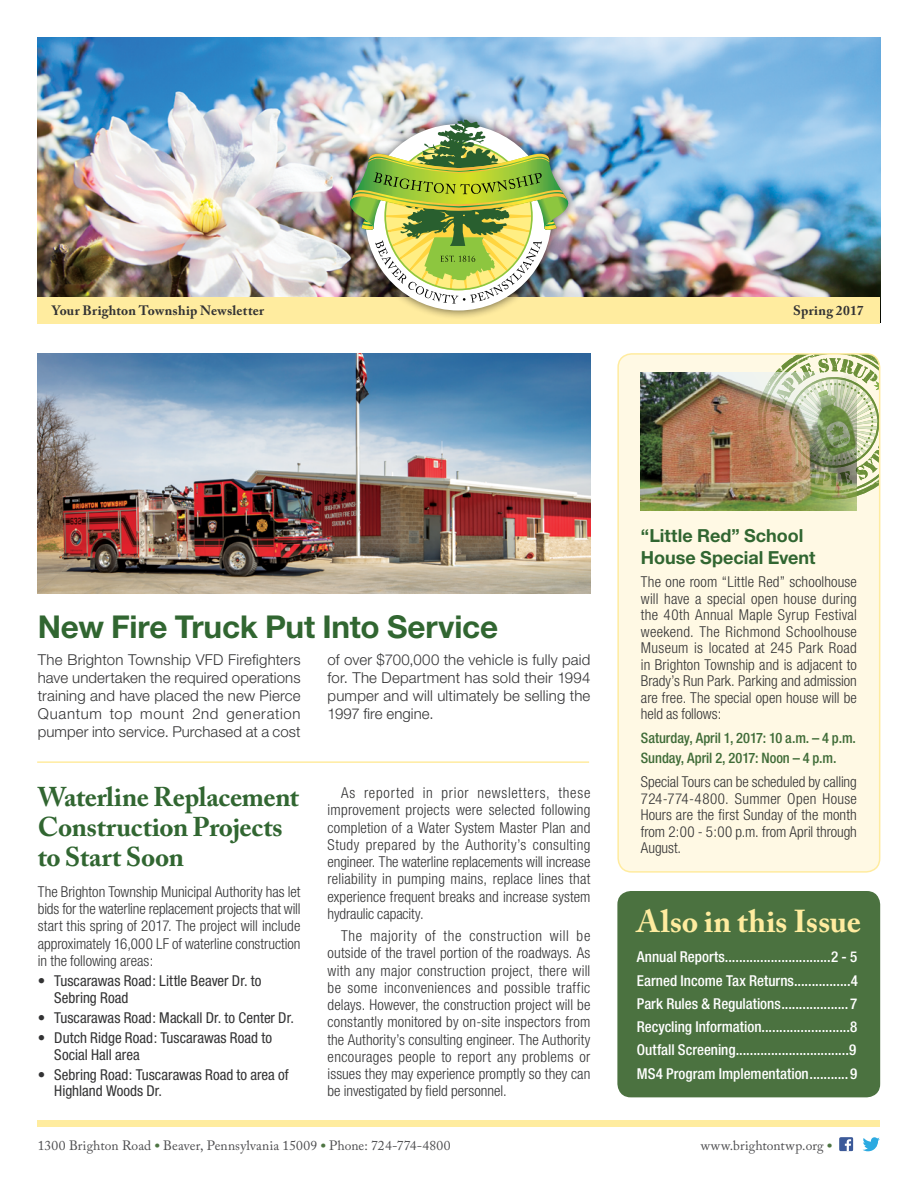
<style>
.page{position:relative;width:918px;height:1188px;background:#fff}
.page>*{position:absolute;margin:0;border:0;box-sizing:border-box;transform-origin:0 0}
.t1{font:700 31.5px "Helvetica Neue";letter-spacing:-.005em;color:#316631}
.t2{font:700 31.5px "Adobe Caslon Pro";letter-spacing:-.005em;color:#ffec9f}
.t3{font:700 27px/30px "Adobe Caslon Pro";letter-spacing:-.01em;color:#316631}
.t4{font:700 18px/21.6px "Helvetica Neue";color:#316631}
.t5{font:300 condensed 15px/17.2px "Helvetica Neue";color:#333334;text-align:justify}
.t6{font:300 15px/18px "Helvetica Neue";letter-spacing:.01em;color:#333334;text-align:justify}
.t7{font:500 condensed 15px/23.2px "Helvetica Neue";color:#fff;text-align:justify}
.t8{font:condensed 15px/16.5px "Helvetica Neue";letter-spacing:.005em;color:#333334}
.t9{font:500 condensed 14.4px/19.5px "Helvetica Neue";letter-spacing:-.005em;color:#406c38}
.t10{font:13.5px "Adobe Caslon Pro";letter-spacing:.01em;color:#4d4d4f}
.t11{font:700 13.5px "Adobe Caslon Pro";letter-spacing:.015em;color:#333334}
.s1{font-weight:700;font-size:15px;color:#4e7543}
</style>
<div class="page">
<div style="left:618px;top:354px;width:262px;height:518px;background:#fff9e4;border-radius:14px"></div>
<svg style="left:757px;top:354px;width:123px;height:142px"></svg>
<div style="left:617px;top:353px;width:263px;height:520px;border:2px solid #ffec9f;border-radius:14px"></div>
<img style="left:38px;top:38px;width:842px;height:259px">
<div style="left:38px;top:297px;width:842px;height:27px;background:#ffec9f"></div>
<div style="left:341px;top:111px;width:236px;height:209px;background:#000;opacity:.6"></div>
<img style="left:345px;top:120px;width:227px;height:190px">
<div style="left:38px;top:1120px;width:842px;height:7px;background:#ffec9f"></div>
<svg style="left:839px;top:1137px;width:14px;height:14px"></svg>
<svg style="left:863px;top:1137px;width:17px;height:14px"></svg>
<div style="left:617px;top:891px;width:263px;height:206px;background:#4b7240;border-radius:14px"></div>
<img style="left:641px;top:373px;width:216px;height:138px">
<hr style="left:37px;top:761px;width:552px;height:2px;background:#ffec9f">
<img style="left:38px;top:353px;width:552px;height:241px">
<p class="t11" style="left:52px;top:302px;width:213px">Your Brighton Township Newsletter</p>
<p class="t11" style="left:793px;top:302px;width:72px">Spring 2017</p>
<h1 class="t1" style="left:38px;top:607px;width:462px">New Fire Truck Put Into Service</h1>
<p class="t6" style="left:38px;top:651px;width:264px">The Brighton Township VFD Firefighters have undertaken the required operations training and have placed the new Pierce Quantum top mount 2nd generation pumper into service. Purchased at a cost</p>
<p class="t6" style="left:328px;top:651px;width:264px">of over $700,000 the vehicle is fully paid for. The Department has sold their 1994 pumper and will ultimately be selling the 1997 fire engine.</p>
<h2 class="t3" style="left:38px;top:782px;width:263px">Waterline Replacement<br>Construction Projects to Start Soon</h2>
<p class="t5" style="left:38px;top:883px;width:264px">The Brighton Township Municipal Authority has let bids for the waterline replacement projects that will start this spring of 2017. The project will include approximately 16,000 LF of waterline construction in the following areas:</p>
<p class="t8" style="left:54px;top:972px;width:209px;text-indent:-16px">• Tuscarawas Road: Little Beaver Dr. to<br>Sebring Road</p>
<p class="t8" style="left:38px;top:1009px;width:258px">• Tuscarawas Road: Mackall Dr. to Center Dr.</p>
<p class="t8" style="left:54px;top:1030px;width:219px;text-indent:-16px">• Dutch Ridge Road: Tuscarawas Road to<br>Social Hall area</p>
<p class="t8" style="left:54px;top:1066px;width:236px;text-indent:-16px">• Sebring Road: Tuscarawas Road to area of<br>Highland Woods Dr.</p>
<p class="t5" style="left:328px;top:784px;width:264px;text-indent:14px">As reported in prior newsletters, these improvement projects were selected following completion of a Water System Master Plan and Study prepared by the Authority’s consulting engineer. The waterline replacements will increase reliability in pumping mains, replace lines that experience frequent breaks and increase system hydraulic capacity.</p>
<p class="t5" style="left:328px;top:927px;width:264px;text-indent:14px">The majority of the construction will be outside of the travel portion of the roadways. As with any major construction project, there will be some inconveniences and possible traffic delays. However, the construction project will be constantly monitored by on-site inspectors from the Authority’s consulting engineer. The Authority encourages people to report any problems or issues they may experience promptly so they can be investigated by field personnel.</p>
<p class="t4" style="left:641px;top:525px;width:176px">“Little Red” School<br>House Special Event</p>
<p class="t5" style="left:641px;top:573px;width:218px;line-height:16.5px">The one room “Little Red” schoolhouse will have a special open house during the 40th Annual Maple Syrup Festival weekend. The Richmond Schoolhouse Museum is located at 245 Park Road in Brighton Township and is adjacent to Brady’s Run Park. Parking and admission are free. The special open house will be held as follows:</p>
<p class="t9" style="left:641px;top:728px;width:217px">Saturday, April 1, 2017: 10 a.m. – 4 p.m.<br>Sunday, April 2, 2017: Noon – 4 p.m.</p>
<p class="t5" style="left:641px;top:774px;width:217px;line-height:16.5px">Special Tours can be scheduled by calling 724-774-4800. Summer Open House Hours are the first Sunday of the month from 2:00 - 5:00 p.m. from April through August.</p>
<h1 class="t2" style="left:637px;top:903px;width:226px">Also in this Issue</h1>
<p class="t7" style="left:637px;top:945px;width:223px">Annual Reports..............................2 - 5<br>Earned Income Tax Returns................4<br>Park Rules &amp; Regulations................... 7<br>Recycling Information.........................8<br>Outfall Screening................................9<br>MS4 Program Implementation........... 9</p>
<p class="t10" style="left:38px;top:1138px;width:414px">1300 Brighton Road <span class="s1">•</span> Beaver, Pennsylvania 15009 <span class="s1">•</span> Phone: 724-774-4800</p>
<p class="t10" style="left:701px;top:1138px;width:133px">www.brightontwp.org <span class="s1">•</span></p>
</div>
